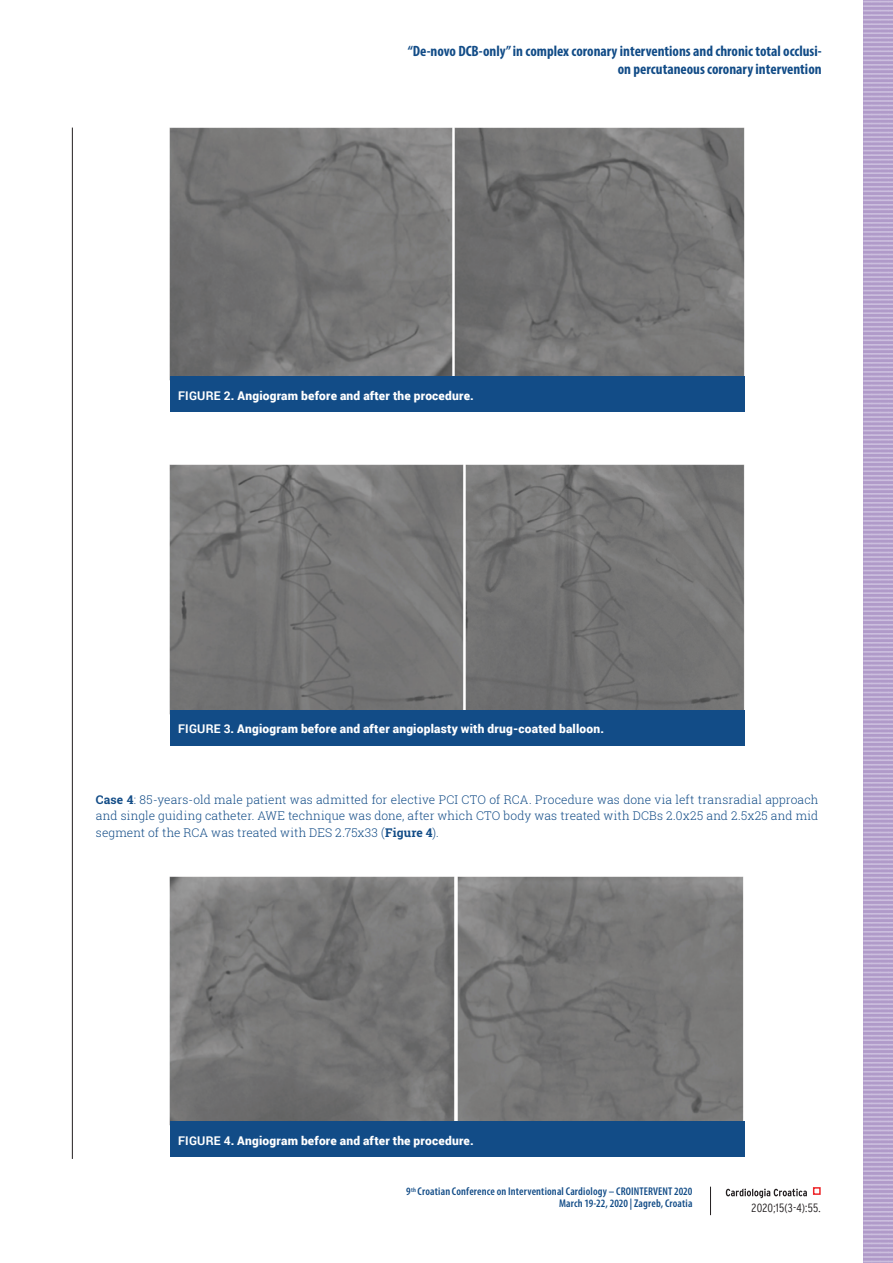
<style>
.page{position:relative;width:893px;height:1263px;background:#fff}
.page>*{position:absolute;margin:0;border:0;box-sizing:border-box;transform-origin:0 0}
.t1{font:700 condensed 15px/18px "Myriad Pro";color:#124c87;text-align:right}
.t2{font:300 12px/16.5px "Roboto Slab";letter-spacing:.01em;color:#124c87;text-align:justify}
.t3{font:900 12px "Roboto";letter-spacing:.015em;color:#fff}
.t4{font:300 condensed 12px "Interstate";letter-spacing:.015em;color:#231f20}
.t5{font:600 condensed 11.25px/12px "Myriad Pro";letter-spacing:.015em;color:#124c87;text-align:right}
.s1{font-weight:700}
</style>
<div class="page">
<svg style="left:726px;top:1188px;width:81px;height:10px"></svg>
<div style="left:813px;top:1187px;width:8px;height:8px;border:2px solid #ee2629"></div>
<hr style="left:72px;top:128px;width:1px;height:1031px;background:#231f20">
<svg style="left:710px;top:1187px;width:1px;height:28px"></svg>
<svg style="left:863px;top:0;width:30px;height:1263px;background:#b9a6d0"></svg>
<img style="left:170px;top:127px;width:282px;height:250px">
<img style="left:454px;top:127px;width:290px;height:250px">
<div style="left:170px;top:377px;width:574px;height:35px;background:#124c87"></div>
<img style="left:170px;top:464px;width:293px;height:246px">
<img style="left:465px;top:464px;width:279px;height:246px">
<div style="left:170px;top:710px;width:574px;height:35px;background:#124c87"></div>
<img style="left:170px;top:877px;width:285px;height:244px">
<img style="left:457px;top:877px;width:287px;height:244px">
<div style="left:170px;top:1121px;width:574px;height:36px;background:#124c87"></div>
<p class="t1" style="left:408px;top:42px;width:415px">“De-novo DCB-only” in complex coronary interventions and chronic total occlusi&shy;on percutaneous coronary intervention</p>
<p class="t3" style="left:178px;top:387px;width:297px"><span class="s1">FIGURE 2</span>. Angiogram before and after the procedure.</p>
<p class="t3" style="left:178px;top:720px;width:427px"><span class="s1">FIGURE 3</span>. Angiogram before and after angioplasty with drug-coated balloon.</p>
<p class="t2" style="left:96px;top:791px;width:724px"><span class="s1">Case 4</span>: 85-years-old male patient was admitted for elective PCI CTO of RCA. Procedure was done via left transradial approach and single guiding catheter. AWE technique was done, after which CTO body was treated with DCBs 2.0x25 and 2.5x25 and mid segment of the RCA was treated with DES 2.75x33 (<span class="s1">Figure 4</span>).</p>
<p class="t3" style="left:178px;top:1132px;width:297px"><span class="s1">FIGURE 4</span>. Angiogram before and after the procedure.</p>
<p class="t5" style="left:406px;top:1186px;width:288px">9<sup>th</sup> Croatian Conference on Interventional Cardiology – CROINTERVENT 2020<br>March 19-22, 2020 | Zagreb, Croatia</p>
<p class="t4" style="left:752px;top:1201px;width:71px">2020;15(3-4):55.</p>
</div>
